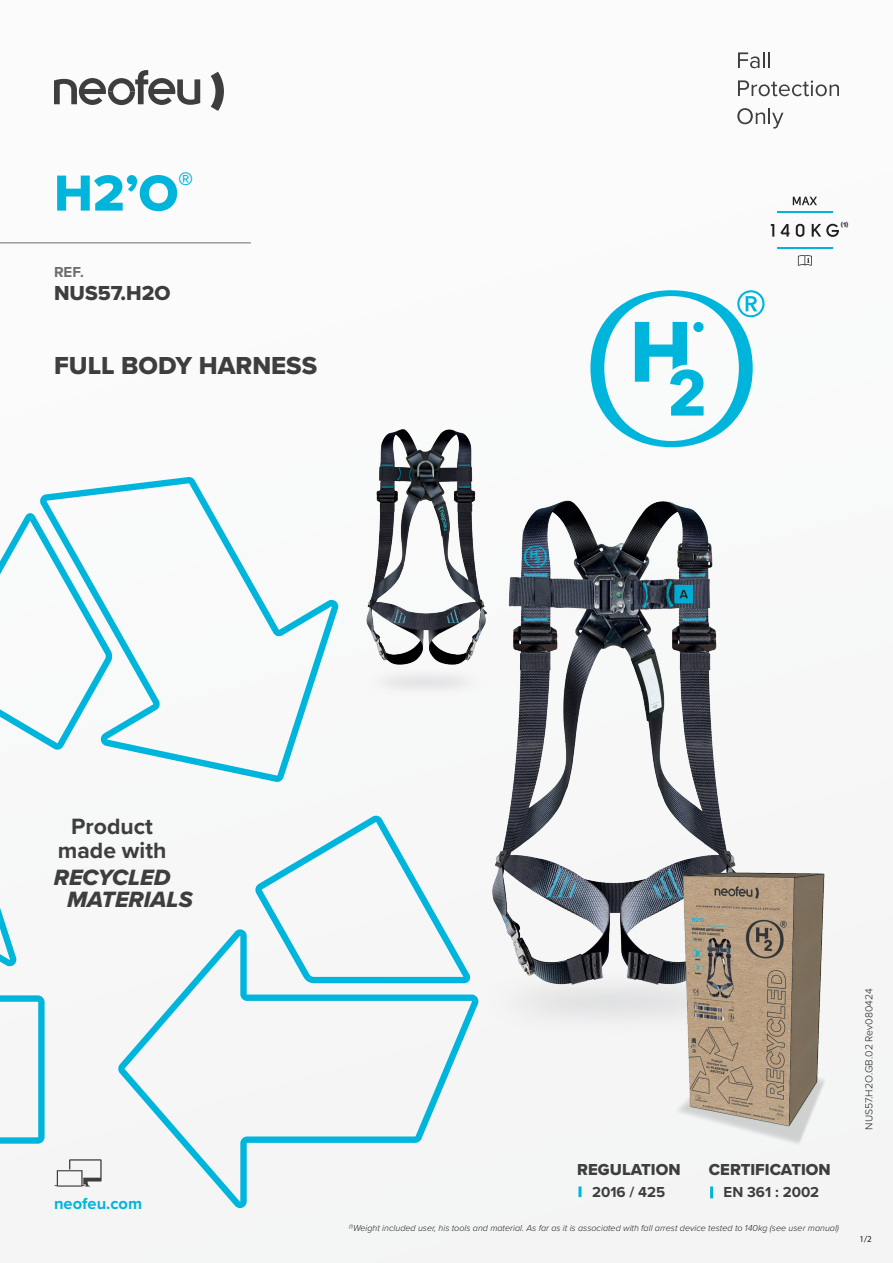
<style>
.page{position:relative;width:893px;height:1263px;background:#fafafa}
.page>*{position:absolute;margin:0;border:0;box-sizing:border-box;transform-origin:0 0}
.t1{font:52.5px "Proxima Nova Extrabld";color:#00b5dc}
.t2{font:25.5px "Proxima Nova Extrabld";color:#3e3e3f}
.t3{font:22.95px/22.2px "Proxima Nova Extrabld It";color:#3e3e3f}
.t4{font:700 22.95px/24px "Proxima Nova";color:#3e3e3f;text-align:center}
.t5{font:21px "Proxima Nova Extrabld";color:#3e3e3f}
.t6{font:16.5px "Proxima Nova Extrabld";color:#3e3e3f}
.t7{font:700 16.5px "Proxima Nova";color:#00b5dc}
.t8{font:700 15px "Proxima Nova";color:#3e3e3f}
.t9{font:700 15px "Proxima Nova";color:#6c6d70}
.t10{font:300 10.5px "Proxima Nova";color:#231f20}
.t11{font:italic 300 9px "Proxima Nova";color:#231f20}
.t12{font:9px "Myriad Pro";color:#231f20}
.t13{font:7.05px "Proxima Nova Extrabld";color:#3e3e3f}
</style>
<div class="page">
<svg style="left:54px;top:1159px;width:48px;height:27px"></svg>
<img style="left:492px;top:500px;width:230px;height:515px">
<img style="left:384px;top:635px;width:132px;height:82px">
<img style="left:366px;top:429px;width:137px;height:250px">
<hr style="left:0;top:242px;width:251px;height:1px;background:#6c6d70">
<svg style="left:590px;top:290px;width:174px;height:157px"></svg>
<svg style="left:793px;top:197px;width:24px;height:8px"></svg>
<hr style="left:777px;top:211px;width:55px;height:2px;background:#00b5dc">
<hr style="left:777px;top:248px;width:55px;height:1px;background:#00b5dc">
<svg style="left:771px;top:224px;width:3px;height:13px"></svg>
<svg style="left:780px;top:224px;width:9px;height:13px"></svg>
<svg style="left:796px;top:224px;width:8px;height:13px"></svg>
<svg style="left:812px;top:224px;width:27px;height:13px"></svg>
<svg style="left:798px;top:255px;width:14px;height:11px"></svg>
<svg style="left:0;top:908px;width:45px;height:236px"></svg>
<svg style="left:118px;top:929px;width:361px;height:279px"></svg>
<svg style="left:40px;top:477px;width:299px;height:305px"></svg>
<svg style="left:0;top:513px;width:113px;height:237px"></svg>
<svg style="left:254px;top:815px;width:216px;height:168px"></svg>
<svg style="left:211px;top:72px;width:13px;height:39px"></svg>
<svg style="left:54px;top:70px;width:146px;height:35px"></svg>
<svg style="left:738px;top:52px;width:32px;height:16px"></svg>
<svg style="left:738px;top:80px;width:101px;height:16px"></svg>
<svg style="left:737px;top:108px;width:46px;height:21px"></svg>
<img style="left:528px;top:826px;width:297px;height:373px">
<h1 class="t1" style="left:54px;top:162px;width:141px">H2’O<sup>®</sup></h1>
<h3 class="t9" style="left:54px;top:261px;width:32px">REF.</h3>
<h3 class="t5" style="left:54px;top:280px;width:118px">NUS57.H2O</h3>
<h2 class="t2" style="left:54px;top:350px;width:265px">FULL BODY HARNESS</h2>
<p class="t13" style="left:841px;top:220px;width:9px">(1)</p>
<h3 class="t4" style="left:58px;top:814px;width:110px">Product made with</h3>
<h3 class="t3" style="left:67px;top:867px;width:127px;text-indent:-13px">RECYCLED<br>MATERIALS</h3>
<h3 class="t7" style="left:54px;top:1191px;width:90px">neofeu.com</h3>
<h3 class="t6" style="left:577px;top:1159px;width:105px">REGULATION</h3>
<h3 class="t6" style="left:709px;top:1159px;width:123px">CERTIFICATION</h3>
<h3 class="t8" style="left:592px;top:1181px;width:75px">2016 / 425</h3>
<h3 class="t8" style="left:724px;top:1181px;width:97px">EN 361 : 2002</h3>
<p class="t11" style="left:349px;top:1222px;width:491px"><sup>(1)</sup>Weight included user, his tools and material. As far as it is associated with fall arrest device tested to 140kg (see user manual)</p>
<p class="t10" style="left:861px;top:1130px;width:143px;rotate:-90deg">NUS57.H2O.GB.02 Rev080424</p>
<p class="t12" style="left:859px;top:1233px;width:14px">1/2</p>
</div>
